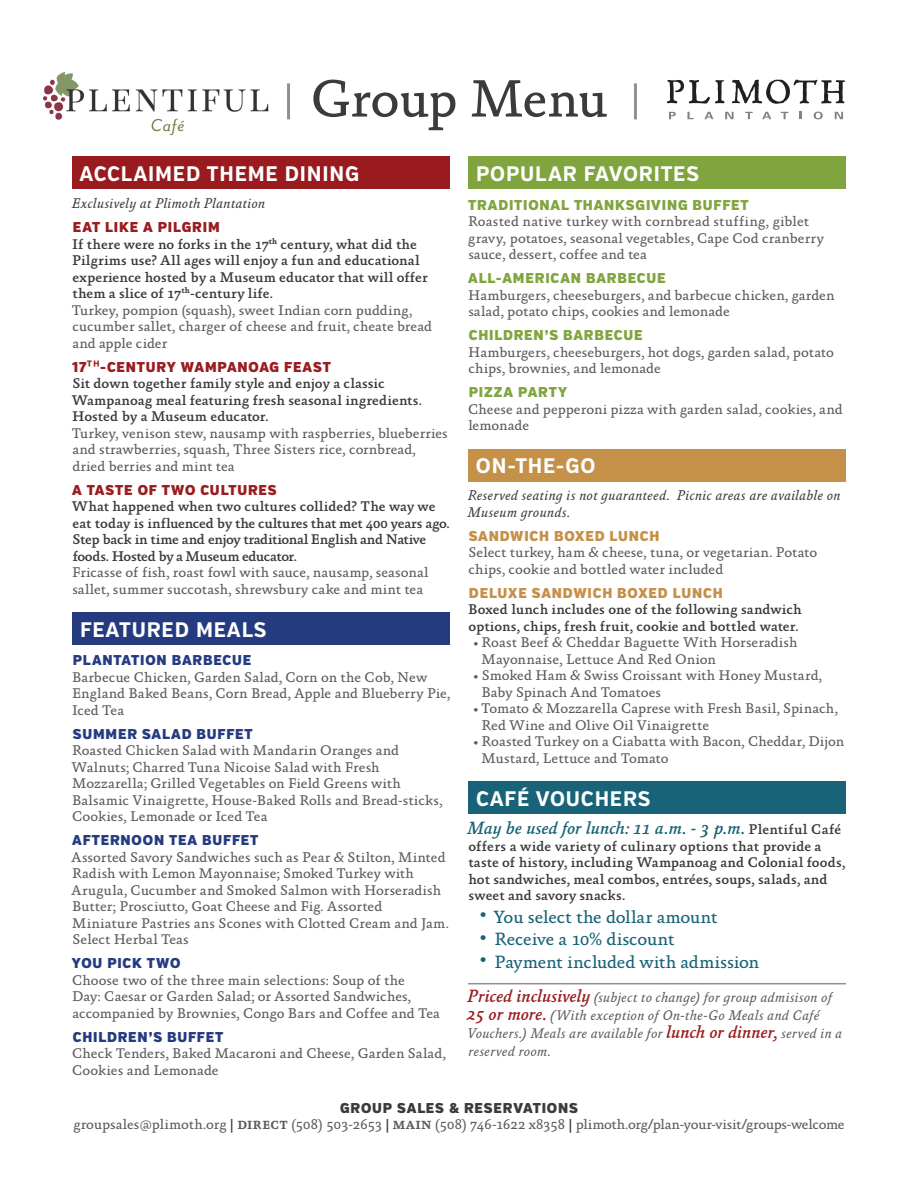
<style>
.page{position:relative;width:918px;height:1188px;background:#fff}
.page>*{position:absolute;margin:0;border:0;box-sizing:border-box;transform-origin:0 0}
.description{font:53.25px "Absara";letter-spacing:-.03em;color:#3c3a3b}
.h3_highlight{font:700 21px "Verb Cond";letter-spacing:.04em;color:#fff}
.t1{font:18px "Absara";letter-spacing:-.005em;color:#186377}
.description-2{font:italic 500 18px "Absara";letter-spacing:-.02em;color:#186377}
.body{font:14.25px/16.5px "Absara";letter-spacing:.005em;color:#5d5b5c}
.description-3{font:500 14.25px/16.5px "Absara";letter-spacing:.005em;color:#3c3a3b}
.body-2{font:italic 14.25px/18px "Absara";color:#5d5b5c}
.italic_note{font:italic 14.25px/16.5px "Absara";letter-spacing:-.005em;color:#3c3a3b}
.meal{font:900 14.25px "Verb Cond";letter-spacing:.06em;color:#243b7f}
.meal-2{font:900 14.25px "Verb Cond";letter-spacing:.06em;color:#81a53e}
.meal-3{font:900 14.25px "Verb Cond";letter-spacing:.06em;color:#991c20}
.meal-4{font:900 14.25px "Verb Cond";letter-spacing:.06em;color:#c59048}
.meal-5{font:900 14.25px "Verb Cond";letter-spacing:.06em;color:#3c3a3b}
.s1{font-weight:700}
.s2{font-style:normal;font-size:14.25px;color:#3c3a3b}
.s3{font-weight:500;font-size:18px;color:#991b1f}
.s4{color:#3c3a3b}
.s5{font-weight:700;font-size:12px}
</style>
<div class="page">
<div style="left:72px;top:157px;width:378px;height:32px;background:#991b1f"></div>
<div style="left:72px;top:612px;width:378px;height:33px;background:#243b7f"></div>
<div style="left:468px;top:157px;width:378px;height:32px;background:#81a53e"></div>
<div style="left:468px;top:449px;width:378px;height:32px;background:#c59048"></div>
<div style="left:468px;top:782px;width:378px;height:32px;background:#186377"></div>
<hr style="left:468px;top:983px;width:378px;height:1px;background:#909094">
<img style="left:44px;top:72px;width:225px;height:64px">
<svg style="left:667px;top:80px;width:178px;height:24px"></svg>
<svg style="left:669px;top:112px;width:7px;height:7px"></svg>
<svg style="left:687px;top:112px;width:7px;height:7px"></svg>
<svg style="left:704px;top:112px;width:10px;height:7px"></svg>
<svg style="left:725px;top:112px;width:9px;height:7px"></svg>
<svg style="left:745px;top:112px;width:8px;height:7px"></svg>
<svg style="left:762px;top:112px;width:9px;height:7px"></svg>
<svg style="left:781px;top:112px;width:7px;height:7px"></svg>
<svg style="left:800px;top:112px;width:2px;height:7px"></svg>
<svg style="left:814px;top:112px;width:9px;height:7px"></svg>
<svg style="left:835px;top:112px;width:8px;height:7px"></svg>
<hr style="left:287px;top:83px;width:3px;height:36px;background:#909094">
<hr style="left:634px;top:83px;width:3px;height:36px;background:#909094">
<p class="description" style="left:311px;top:68px;width:298px">Group Menu</p>
<p class="h3_highlight" style="left:79px;top:161px;width:281px">ACCLAIMED THEME DINING</p>
<p class="italic_note" style="left:72px;top:195px;width:195px">Exclusively at Plimoth Plantation</p>
<p class="meal-3" style="left:73px;top:218px;width:148px">EAT LIKE A PILGRIM</p>
<p class="description-3" style="left:72px;top:236px;width:357px">If there were no forks in the 17<sup>th</sup> century, what did the Pilgrims use? All ages will enjoy a fun and educational experience hosted by a Museum educator that will offer them a slice of 17<sup>th</sup>-century life.</p>
<p class="body" style="left:72px;top:302px;width:362px">Turkey, pompion (squash), sweet Indian corn pudding, cucumber sallet, charger of cheese and fruit, cheate bread and apple cider</p>
<p class="meal-3" style="left:72px;top:358px;width:260px">17<span class="s1">TH</span>-CENTURY WAMPANOAG FEAST</p>
<p class="description-3" style="left:72px;top:375px;width:352px">Sit down together family style and enjoy a classic<br>Wampanoag meal featuring fresh seasonal ingredients.<br>Hosted by a Museum educator.</p>
<p class="body" style="left:72px;top:425px;width:378px">Turkey, venison stew, nausamp with raspberries, blueberries and strawberries, squash, Three Sisters rice, cornbread, dried berries and mint tea</p>
<p class="meal-3" style="left:72px;top:481px;width:206px">A TASTE OF TWO CULTURES</p>
<p class="description-3" style="left:72px;top:498px;width:380px">What happened when two cultures collided? The way we eat today is influenced by the cultures that met 400 years ago.<br>Step back in time and enjoy traditional English and Native foods. Hosted by a Museum educator.</p>
<p class="body" style="left:72px;top:564px;width:358px">Fricasse of fish, roast fowl with sauce, nausamp, seasonal sallet, summer succotash, shrewsbury cake and mint tea</p>
<p class="h3_highlight" style="left:80px;top:617px;width:188px">FEATURED MEALS</p>
<p class="meal" style="left:73px;top:652px;width:180px">PLANTATION BARBECUE</p>
<p class="body" style="left:72px;top:669px;width:380px">Barbecue Chicken, Garden Salad, Corn on the Cob, New<br>England Baked Beans, Corn Bread, Apple and Blueberry Pie,<br>Iced Tea</p>
<p class="meal" style="left:73px;top:725px;width:181px">SUMMER SALAD BUFFET</p>
<p class="body" style="left:72px;top:742px;width:372px">Roasted Chicken Salad with Mandarin Oranges and Walnuts; Charred Tuna Nicoise Salad with Fresh Mozzarella; Grilled Vegetables on Field Greens with Balsamic Vinaigrette, House-Baked Rolls and Bread-sticks, Cookies, Lemonade or Iced Tea</p>
<p class="meal" style="left:72px;top:832px;width:188px">AFTERNOON TEA BUFFET</p>
<p class="body" style="left:72px;top:849px;width:379px">Assorted Savory Sandwiches such as Pear &amp; Stilton, Minted Radish with Lemon Mayonnaise; Smoked Turkey with Arugula, Cucumber and Smoked Salmon with Horseradish Butter; Prosciutto, Goat Cheese and Fig. Assorted Miniature Pastries ans Scones with Clotted Cream and Jam.<br>Select Herbal Teas</p>
<p class="meal" style="left:72px;top:955px;width:110px">YOU PICK TWO</p>
<p class="body" style="left:72px;top:972px;width:369px">Choose two of the three main selections: Soup of the<br>Day: Caesar or Garden Salad; or Assorted Sandwiches, accompanied by Brownies, Congo Bars and Coffee and Tea</p>
<p class="meal" style="left:73px;top:1028px;width:152px">CHILDREN’S BUFFET</p>
<p class="body" style="left:72px;top:1045px;width:375px">Check Tenders, Baked Macaroni and Cheese, Garden Salad,<br>Cookies and Lemonade</p>
<p class="h3_highlight" style="left:476px;top:161px;width:224px">POPULAR FAVORITES</p>
<p class="meal-2" style="left:468px;top:196px;width:282px">TRADITIONAL THANKSGIVING BUFFET</p>
<p class="body" style="left:468px;top:213px;width:357px">Roasted native turkey with cornbread stuffing, giblet gravy, potatoes, seasonal vegetables, Cape Cod cranberry sauce, dessert, coffee and tea</p>
<p class="meal-2" style="left:468px;top:269px;width:199px">ALL-AMERICAN BARBECUE</p>
<p class="body" style="left:468px;top:287px;width:368px">Hamburgers, cheeseburgers, and barbecue chicken, garden salad, potato chips, cookies and lemonade</p>
<p class="meal-2" style="left:469px;top:326px;width:175px">CHILDREN’S BARBECUE</p>
<p class="body" style="left:468px;top:344px;width:367px">Hamburgers, cheeseburgers, hot dogs, garden salad, potato chips, brownies, and lemonade</p>
<p class="meal-2" style="left:469px;top:383px;width:100px">PIZZA PARTY</p>
<p class="body" style="left:468px;top:401px;width:376px">Cheese and pepperoni pizza with garden salad, cookies, and lemonade</p>
<p class="h3_highlight" style="left:476px;top:453px;width:121px">ON-THE-GO</p>
<p class="italic_note" style="left:468px;top:487px;width:375px">Reserved seating is not guaranteed. Picnic areas are available on<br>Museum grounds.</p>
<p class="meal-4" style="left:469px;top:527px;width:192px">SANDWICH BOXED LUNCH</p>
<p class="body" style="left:468px;top:544px;width:350px">Select turkey, ham &amp; cheese, tuna, or vegetarian. Potato chips, cookie and bottled water included</p>
<p class="meal-4" style="left:469px;top:584px;width:255px">DELUXE SANDWICH BOXED LUNCH</p>
<p class="description-3" style="left:468px;top:601px;width:335px">Boxed lunch includes one of the following sandwich options, chips, fresh fruit, cookie and bottled water.</p>
<p class="body" style="left:482px;top:634px;width:317px;text-indent:-8px">• Roast Beef &amp; Cheddar Baguette With Horseradish<br>Mayonnaise, Lettuce And Red Onion</p>
<p class="body" style="left:482px;top:667px;width:342px;text-indent:-8px">• Smoked Ham &amp; Swiss Croissant with Honey Mustard,<br>Baby Spinach And Tomatoes</p>
<p class="body" style="left:482px;top:700px;width:358px;text-indent:-8px">• Tomato &amp; Mozzarella Caprese with Fresh Basil, Spinach,<br>Red Wine and Olive Oil Vinaigrette</p>
<p class="body" style="left:482px;top:733px;width:364px;text-indent:-8px">• Roasted Turkey on a Ciabatta with Bacon, Cheddar, Dijon<br>Mustard, Lettuce and Tomato</p>
<p class="h3_highlight" style="left:476px;top:786px;width:176px">CAFÉ VOUCHERS</p>
<p class="description-2" style="left:467px;top:818px;width:375px">May be used for lunch: 11 a.m. - 3 p.m. <span class="s2">Plentiful Café</span></p>
<p class="description-3" style="left:468px;top:838px;width:378px">offers a wide variety of culinary options that provide a taste of history, including Wampanoag and Colonial foods, hot sandwiches, meal combos, entrées, soups, salads, and sweet and savory snacks.</p>
<p class="t1" style="left:480px;top:906px;width:239px"><sup>•</sup> You select the dollar amount</p>
<p class="t1" style="left:480px;top:929px;width:196px"><sup>•</sup> Receive a 10% discount</p>
<p class="t1" style="left:480px;top:951px;width:281px"><sup>•</sup> Payment included with admission</p>
<p class="body-2" style="left:467px;top:989px;width:377px"><span class="s3">Priced inclusively</span> (subject to change) for group admisison of <span class="s3">25 or more.</span> (With exception of On-the-Go Meals and Café Vouchers.) Meals are available for <span class="s3">lunch or dinner,</span> served in a reserved room.</p>
<p class="meal-5" style="left:340px;top:1099px;width:239px">GROUP SALES &amp; RESERVATIONS</p>
<p class="body" style="left:73px;top:1116px;width:773px">groupsales@plimoth.org <span class="s4">|</span> <span class="s5">DIRECT</span> (508) 503-2653 <span class="s4">|</span> <span class="s5">MAIN</span> (508) 746-1622 x8358 <span class="s4">|</span> plimoth.org/plan-your-visit/groups-welcome</p>
</div>
